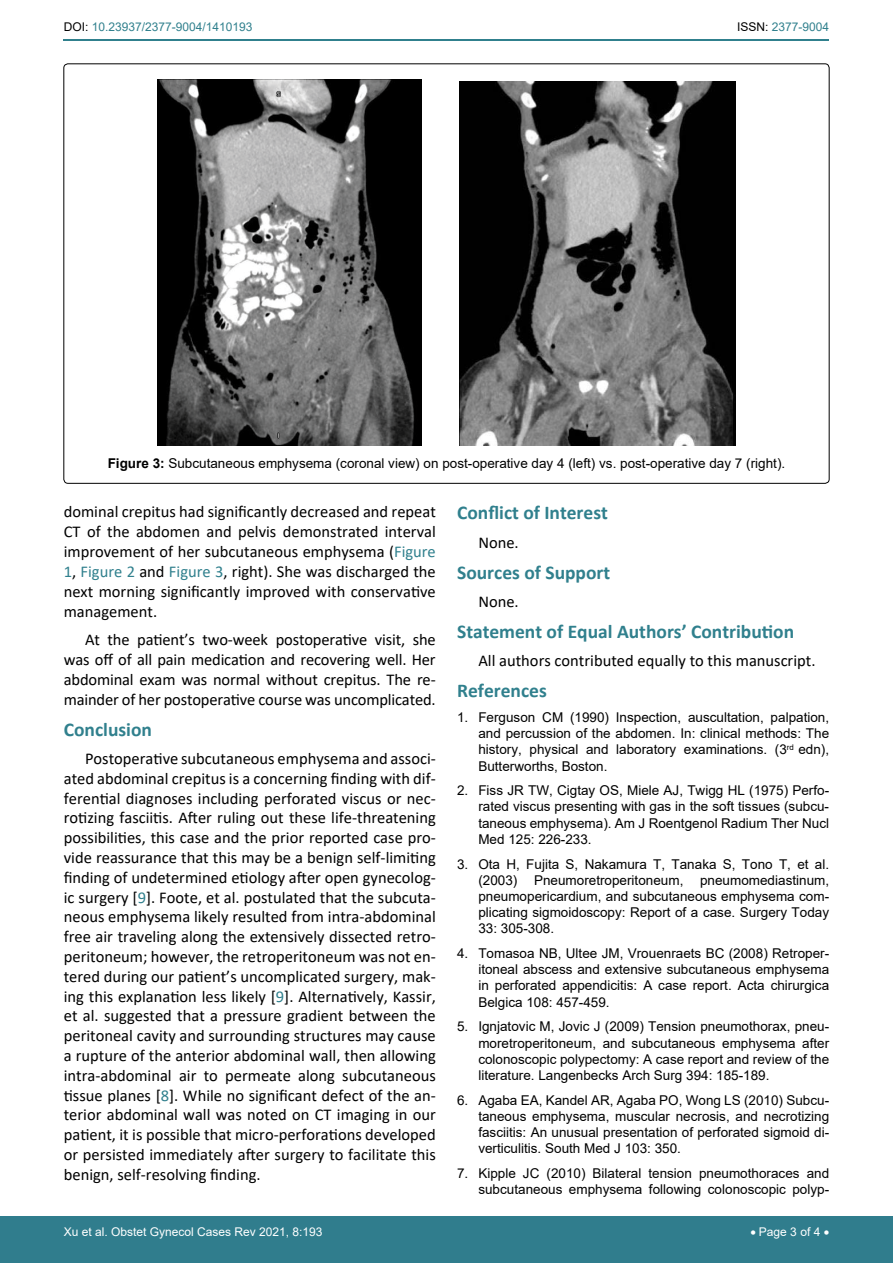
<style>
.page{position:relative;width:893px;height:1263px;background:#fff}
.page>*{position:absolute;margin:0;border:0;box-sizing:border-box;transform-origin:0 0}
.t1{font:700 19.5px "Calibri";color:#30808d}
.t2{font:16.5px/19.8px "Calibri";color:#000;text-align:justify}
.t3{font:13.5px/16.2px "Arial";color:#000;text-align:justify}
.t4{font:12px "Arial";color:#fff}
.t5{font:12px "Arial";color:#30808d}
.s1{color:#000}
.s2{font-weight:700}
.s3{color:#30808d}
</style>
<div class="page">
<hr style="left:64px;top:40px;width:765px;height:1px;background:#30808d">
<div style="left:0;top:1217px;width:893px;height:46px;background:#307d8d"></div>
<img style="left:157px;top:79px;width:265px;height:366px">
<img style="left:459px;top:82px;width:276px;height:363px">
<p class="t5" style="left:64px;top:19px;width:190px"><span class="s1">DOI:</span> 10.23937/2377-9004/1410193</p>
<p class="t5" style="left:737px;top:19px;width:94px"><span class="s1">ISSN:</span> 2377-9004</p>
<p class="t3" style="left:108px;top:455px;width:679px"><span class="s2">Figure 3:</span> Subcutaneous emphysema (coronal view) on post-operative day 4 (left) vs. post-operative day 7 (right).</p>
<p class="t2" style="left:64px;top:501px;width:374px">dominal crepitus had significantly decreased and repeat CT of the abdomen and pelvis demonstrated interval improvement of her subcutaneous emphysema (<span class="s3">Figure 1</span>, <span class="s3">Figure 2</span> and <span class="s3">Figure 3</span>, right). She was discharged the next morning significantly improved with conservative management.</p>
<p class="t2" style="left:64px;top:629px;width:374px;text-indent:21px">At the patient’s two-week postoperative visit, she was off of all pain medication and recovering well. Her abdominal exam was normal without crepitus. The re&shy;mainder of her postoperative course was uncomplicated.</p>
<p class="t1" style="left:64px;top:715px;width:90px">Conclusion</p>
<p class="t2" style="left:64px;top:748px;width:374px;text-indent:21px">Postoperative subcutaneous emphysema and associ&shy;ated abdominal crepitus is a concerning finding with dif&shy;ferential diagnoses including perforated viscus or nec&shy;rotizing fasciitis. After ruling out these life-threatening possibilities, this case and the prior reported case pro&shy;vide reassurance that this may be a benign self-limiting finding of undetermined etiology after open gynecolog&shy;ic surgery [<span class="s3">9</span>]. Foote, et al. postulated that the subcuta&shy;neous emphysema likely resulted from intra-abdominal free air traveling along the extensively dissected retro&shy;peritoneum; however, the retroperitoneum was not en&shy;tered during our patient’s uncomplicated surgery, mak&shy;ing this explanation less likely [<span class="s3">9</span>]. Alternatively, Kassir, et al. suggested that a pressure gradient between the peritoneal cavity and surrounding structures may cause a rupture of the anterior abdominal wall, then allowing intra-abdominal air to permeate along subcutaneous tissue planes [<span class="s3">8</span>]. While no significant defect of the an&shy;terior abdominal wall was noted on CT imaging in our patient, it is possible that micro-perforations developed or persisted immediately after surgery to facilitate this benign, self-resolving finding.</p>
<p class="t1" style="left:457px;top:499px;width:152px">Conflict of Interest</p>
<p class="t2" style="left:478px;top:532px;width:42px">None.</p>
<p class="t1" style="left:457px;top:558px;width:155px">Sources of Support</p>
<p class="t2" style="left:478px;top:591px;width:42px">None.</p>
<p class="t1" style="left:457px;top:618px;width:339px">Statement of Equal Authors’ Contribution</p>
<p class="t2" style="left:478px;top:650px;width:339px">All authors contributed equally to this manuscript.</p>
<p class="t1" style="left:457px;top:677px;width:91px">References</p>
<p class="t3" style="left:478px;top:709px;width:352px;text-indent:-21px">1. Ferguson CM (1990) Inspection, auscultation, palpation, and percussion of the abdomen. In: clinical methods: The history, physical and laboratory examinations. (3<sup>rd</sup> edn), Butterworths, Boston.</p>
<p class="t3" style="left:478px;top:782px;width:352px;text-indent:-21px">2. Fiss JR TW, Cigtay OS, Miele AJ, Twigg HL (1975) Perfo&shy;rated viscus presenting with gas in the soft tissues (subcu&shy;taneous emphysema). Am J Roentgenol Radium Ther Nucl Med 125: 226-233.</p>
<p class="t3" style="left:478px;top:856px;width:352px;text-indent:-21px">3. Ota H, Fujita S, Nakamura T, Tanaka S, Tono T, et al. (2003) Pneumoretroperitoneum, pneumomediastinum, pneumopericardium, and subcutaneous emphysema com&shy;plicating sigmoidoscopy: Report of a case. Surgery Today 33: 305-308.</p>
<p class="t3" style="left:478px;top:945px;width:352px;text-indent:-21px">4. Tomasoa NB, Ultee JM, Vrouenraets BC (2008) Retroper&shy;itoneal abscess and extensive subcutaneous emphysema in perforated appendicitis: A case report. Acta chirurgica Belgica 108: 457-459.</p>
<p class="t3" style="left:478px;top:1018px;width:352px;text-indent:-21px">5. Ignjatovic M, Jovic J (2009) Tension pneumothorax, pneu&shy;moretroperitoneum, and subcutaneous emphysema after colonoscopic polypectomy: A case report and review of the literature. Langenbecks Arch Surg 394: 185-189.</p>
<p class="t3" style="left:478px;top:1092px;width:352px;text-indent:-21px">6. Agaba EA, Kandel AR, Agaba PO, Wong LS (2010) Subcu&shy;taneous emphysema, muscular necrosis, and necrotizing fasciitis: An unusual presentation of perforated sigmoid di&shy;verticulitis. South Med J 103: 350.</p>
<p class="t3" style="left:457px;top:1165px;width:374px;text-align:right">7. Kipple JC (2010) Bilateral tension pneumothoraces and subcutaneous emphysema following colonoscopic polyp-</p>
<p class="t4" style="left:64px;top:1223px;width:260px">Xu et al. Obstet Gynecol Cases Rev 2021, 8:193</p>
<p class="t4" style="left:750px;top:1223px;width:80px">• Page 3 of 4 •</p>
</div>
